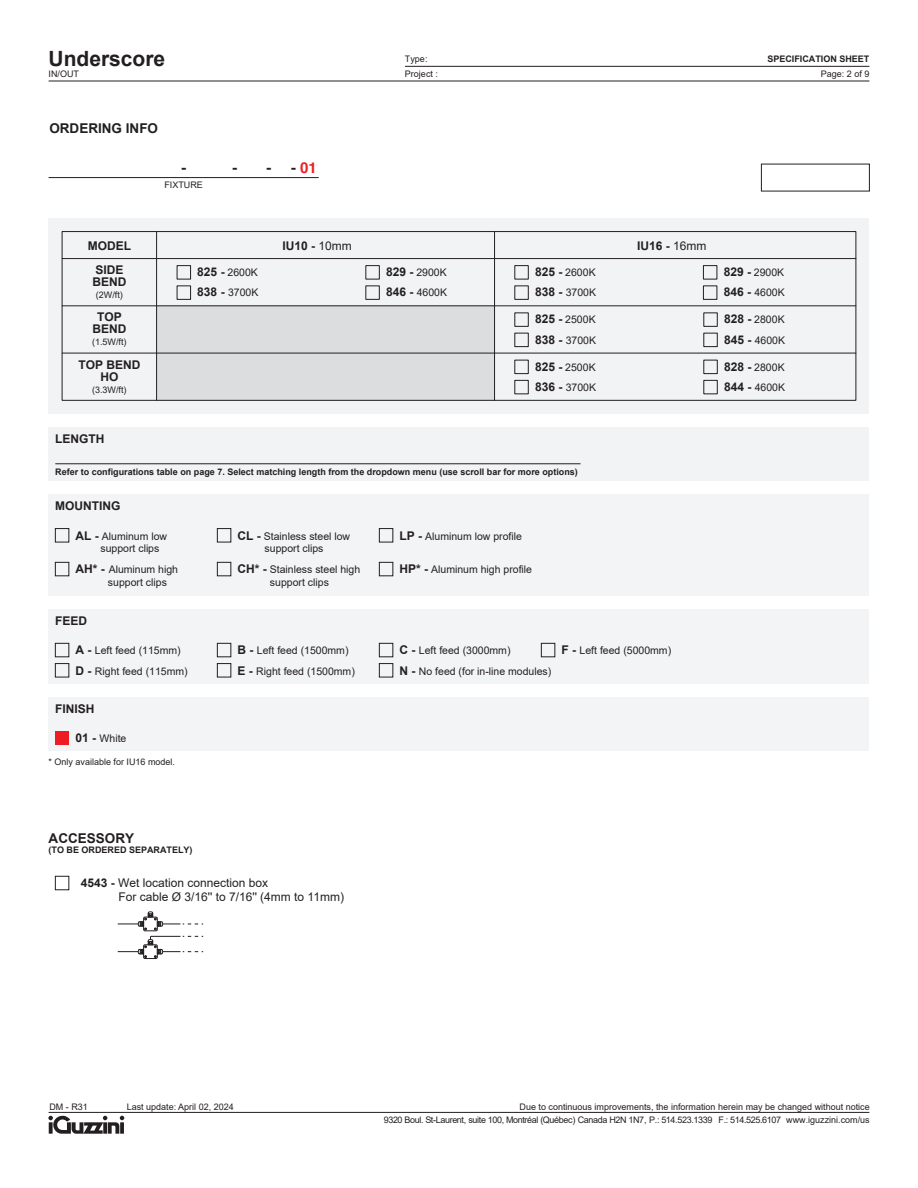
<style>
.page{position:relative;width:918px;height:1188px;background:#fff}
.page>*{position:absolute;margin:0;border:0;box-sizing:border-box;transform-origin:0 0}
.t1{font:700 21px "Arial";color:#231f20}
.t2{font:700 15px "Helvetica";color:#231f20}
.t3{font:700 15px "Helvetica";color:#ee1d23}
.t4{font:700 13.5px "Arial";color:#231f20}
.t5{font:700 12px/12px "Arial";color:#231f20;text-align:center}
.t6{font:12px/14.4px "Arial";color:#231f20}
.t7{font:10.5px/20.2px "Arial";color:#231f20}
.t8{font:9px/13.5px "Arial";color:#231f20;text-align:right}
.t9{font:700 9px "Arial";color:#231f20}
.s1{color:#231f20}
.s2{font-weight:400}
.s3{font-weight:700;font-size:12px}
.s4{font-weight:700}
</style>
<div class="page">
<hr style="left:49px;top:1112px;width:820px;height:1px;background:#231f20">
<svg style="left:48px;top:1115px;width:76px;height:19px"></svg>
<hr style="left:49px;top:81px;width:820px;height:1px;background:#231f20">
<hr style="left:405px;top:66px;width:464px;height:1px;background:#231f20">
<div style="left:49px;top:218px;width:820px;height:196px;background:#f2f3f4"></div>
<svg style="left:61px;top:231px;width:796px;height:170px"></svg>
<hr style="left:156px;top:232px;width:1px;height:168px;background:#231f20">
<hr style="left:494px;top:232px;width:1px;height:168px;background:#231f20">
<div style="left:177px;top:265px;width:14px;height:14px;border:1px solid #231f20"></div>
<div style="left:177px;top:285px;width:14px;height:15px;border:1px solid #231f20"></div>
<div style="left:365px;top:265px;width:15px;height:14px;border:1px solid #231f20"></div>
<div style="left:365px;top:285px;width:15px;height:15px;border:1px solid #231f20"></div>
<div style="left:514px;top:265px;width:15px;height:14px;border:1px solid #231f20"></div>
<div style="left:514px;top:285px;width:15px;height:15px;border:1px solid #231f20"></div>
<div style="left:703px;top:265px;width:14px;height:14px;border:1px solid #231f20"></div>
<div style="left:703px;top:285px;width:14px;height:15px;border:1px solid #231f20"></div>
<div style="left:514px;top:312px;width:15px;height:15px;border:1px solid #231f20"></div>
<div style="left:514px;top:333px;width:15px;height:14px;border:1px solid #231f20"></div>
<div style="left:703px;top:312px;width:15px;height:15px;border:1px solid #231f20"></div>
<div style="left:703px;top:333px;width:15px;height:14px;border:1px solid #231f20"></div>
<div style="left:514px;top:360px;width:15px;height:14px;border:1px solid #231f20"></div>
<div style="left:514px;top:380px;width:15px;height:14px;border:1px solid #231f20"></div>
<div style="left:703px;top:360px;width:15px;height:14px;border:1px solid #231f20"></div>
<div style="left:703px;top:380px;width:15px;height:14px;border:1px solid #231f20"></div>
<div style="left:49px;top:427px;width:820px;height:54px;background:#f2f3f4"></div>
<hr style="left:55px;top:464px;width:526px;height:1px;background:#231f20">
<div style="left:49px;top:495px;width:820px;height:101px;background:#f3f4f5"></div>
<div style="left:55px;top:528px;width:14px;height:14px;border:1px solid #231f20"></div>
<div style="left:55px;top:562px;width:14px;height:14px;border:1px solid #231f20"></div>
<div style="left:217px;top:528px;width:14px;height:14px;border:1px solid #231f20"></div>
<div style="left:217px;top:562px;width:14px;height:14px;border:1px solid #231f20"></div>
<div style="left:379px;top:528px;width:14px;height:14px;border:1px solid #231f20"></div>
<div style="left:379px;top:562px;width:14px;height:14px;border:1px solid #231f20"></div>
<div style="left:49px;top:610px;width:820px;height:74px;background:#f3f4f5"></div>
<div style="left:55px;top:643px;width:14px;height:14px;border:1px solid #231f20"></div>
<div style="left:49px;top:697px;width:820px;height:54px;background:#f3f4f5"></div>
<div style="left:55px;top:731px;width:14px;height:14px;background:#ee1d23"></div>
<div style="left:55px;top:663px;width:14px;height:14px;border:1px solid #231f20"></div>
<div style="left:217px;top:643px;width:14px;height:14px;border:1px solid #231f20"></div>
<div style="left:217px;top:663px;width:14px;height:14px;border:1px solid #231f20"></div>
<div style="left:379px;top:643px;width:14px;height:14px;border:1px solid #231f20"></div>
<div style="left:379px;top:663px;width:14px;height:14px;border:1px solid #231f20"></div>
<div style="left:541px;top:643px;width:14px;height:14px;border:1px solid #231f20"></div>
<hr style="left:49px;top:177px;width:270px;height:1px;background:#231f20">
<div style="left:143px;top:917px;width:15px;height:14px;border:1px solid #231f20"></div>
<svg style="left:118px;top:911px;width:85px;height:19px"></svg>
<div style="left:143px;top:945px;width:15px;height:14px;border:1px solid #231f20"></div>
<svg style="left:118px;top:936px;width:85px;height:22px"></svg>
<hr style="left:150px;top:936px;width:30px;height:1px;background:#231f20">
<div style="left:55px;top:876px;width:14px;height:14px;border:1px solid #231f20"></div>
<h1 class="t1" style="left:49px;top:44px;width:118px">Underscore</h1>
<p class="t8" style="left:49px;top:67px;width:32px">IN/OUT</p>
<p class="t4" style="left:49px;top:119px;width:110px">ORDERING INFO</p>
<h2 class="t2" style="left:181px;top:156px;width:6px">-</h2>
<h2 class="t2" style="left:233px;top:156px;width:40px">- -</h2>
<h2 class="t3" style="left:291px;top:156px;width:27px"><span class="s1">-</span> 01</h2>
<p class="t8" style="left:164px;top:178px;width:40px">FIXTURE</p>
<p class="t8" style="left:405px;top:52px;width:24px">Type:</p>
<p class="t9" style="left:767px;top:53px;width:104px">SPECIFICATION SHEET</p>
<p class="t8" style="left:821px;top:67px;width:50px">Page: 2 of 9</p>
<p class="t8" style="left:405px;top:67px;width:35px">Project :</p>
<p class="t5" style="left:88px;top:240px;width:45px">MODEL</p>
<p class="t5" style="left:283px;top:240px;width:71px">IU10 - <span class="s2">10mm</span></p>
<p class="t5" style="left:637px;top:240px;width:71px">IU16 - <span class="s2">16mm</span></p>
<p class="t5" style="left:92px;top:264px;width:35px;text-align:left">SIDE<br>BEND</p>
<p class="t8" style="left:96px;top:288px;width:28px">(2W/ft)</p>
<p class="t5" style="left:92px;top:311px;width:35px">TOP<br>BEND</p>
<p class="t8" style="left:92px;top:335px;width:36px">(1.5W/ft)</p>
<p class="t5" style="left:78px;top:359px;width:64px">TOP BEND<br>HO</p>
<p class="t8" style="left:92px;top:383px;width:36px">(3.3W/ft)</p>
<p class="t7" style="left:197px;top:262px;width:63px"><span class="s3">825 -</span> 2600K<br><span class="s3">838 -</span> 3700K</p>
<p class="t7" style="left:386px;top:262px;width:63px"><span class="s3">829 -</span> 2900K<br><span class="s3">846 -</span> 4600K</p>
<p class="t7" style="left:535px;top:262px;width:63px"><span class="s3">825 -</span> 2600K<br><span class="s3">838 -</span> 3700K</p>
<p class="t7" style="left:724px;top:262px;width:63px"><span class="s3">829 -</span> 2900K<br><span class="s3">846 -</span> 4600K</p>
<p class="t7" style="left:535px;top:309px;width:63px"><span class="s3">825 -</span> 2500K<br><span class="s3">838 -</span> 3700K</p>
<p class="t7" style="left:724px;top:309px;width:63px"><span class="s3">828 -</span> 2800K<br><span class="s3">845 -</span> 4600K</p>
<p class="t7" style="left:535px;top:357px;width:63px"><span class="s3">825 -</span> 2500K<br><span class="s3">836 -</span> 3700K</p>
<p class="t7" style="left:724px;top:357px;width:63px"><span class="s3">828 -</span> 2800K<br><span class="s3">844 -</span> 4600K</p>
<p class="t5" style="left:55px;top:433px;width:51px">LENGTH</p>
<p class="t9" style="left:55px;top:465px;width:524px">Refer to configurations table on page 7. Select matching length from the dropdown menu (use scroll bar for more options)</p>
<p class="t5" style="left:55px;top:500px;width:67px">MOUNTING</p>
<p class="t7" style="left:100px;top:530px;width:68px;line-height:12.6px;text-indent:-25px"><span class="s3">AL -</span> Aluminum low support clips</p>
<p class="t7" style="left:108px;top:563px;width:72px;line-height:12.6px;text-indent:-32px"><span class="s3">AH* -</span> Aluminum high support clips</p>
<p class="t7" style="left:238px;top:530px;width:114px;line-height:12.6px;text-align:center"><span class="s3">CL -</span> Stainless steel low support clips</p>
<p class="t7" style="left:238px;top:563px;width:124px;line-height:12.6px;text-align:center"><span class="s3">CH* -</span> Stainless steel high support clips</p>
<p class="t7" style="left:400px;top:526px;width:124px"><span class="s3">LP -</span> Aluminum low profile</p>
<p class="t7" style="left:400px;top:560px;width:134px"><span class="s3">HP* -</span> Aluminum high profile</p>
<p class="t5" style="left:55px;top:615px;width:34px">FEED</p>
<p class="t7" style="left:76px;top:641px;width:107px"><span class="s3">A -</span> Left feed (115mm)</p>
<p class="t7" style="left:76px;top:661px;width:114px"><span class="s3">D -</span> Right feed (115mm)</p>
<p class="t5" style="left:55px;top:703px;width:41px">FINISH</p>
<p class="t7" style="left:76px;top:728px;width:52px"><span class="s3">01 -</span> White</p>
<p class="t8" style="left:49px;top:755px;width:128px">* Only available for IU16 model.</p>
<p class="t7" style="left:238px;top:641px;width:119px"><span class="s3">B -</span> Left feed (1500mm)<br><span class="s3">E -</span> Right feed (1500mm)</p>
<p class="t7" style="left:400px;top:641px;width:153px"><span class="s3">C -</span> Left feed (3000mm)<br><span class="s3">N -</span> No feed (for in-line modules)</p>
<p class="t7" style="left:562px;top:641px;width:111px"><span class="s3">F -</span> Left feed (5000mm)</p>
<p class="t4" style="left:49px;top:828px;width:87px">ACCESSORY</p>
<p class="t9" style="left:49px;top:844px;width:146px">(TO BE ORDERED SEPARATELY)</p>
<p class="t6" style="left:118px;top:876px;width:227px;text-indent:-38px"><span class="s4">4543 -</span> Wet location connection box<br>For cable Ø 3/16'' to 7/16'' (4mm to 11mm)</p>
<p class="t8" style="left:49px;top:1100px;width:40px">DM - R31</p>
<p class="t8" style="left:127px;top:1100px;width:109px">Last update: April 02, 2024</p>
<p class="t8" style="left:384px;top:1100px;width:488px">Due to continuous improvements, the information herein may be changed without notice<br>9320 Boul. St-Laurent, suite 100, Montréal (Québec) Canada H2N 1N7, P.: 514.523.1339 F.: 514.525.6107 www.iguzzini.com/us</p>
</div>
